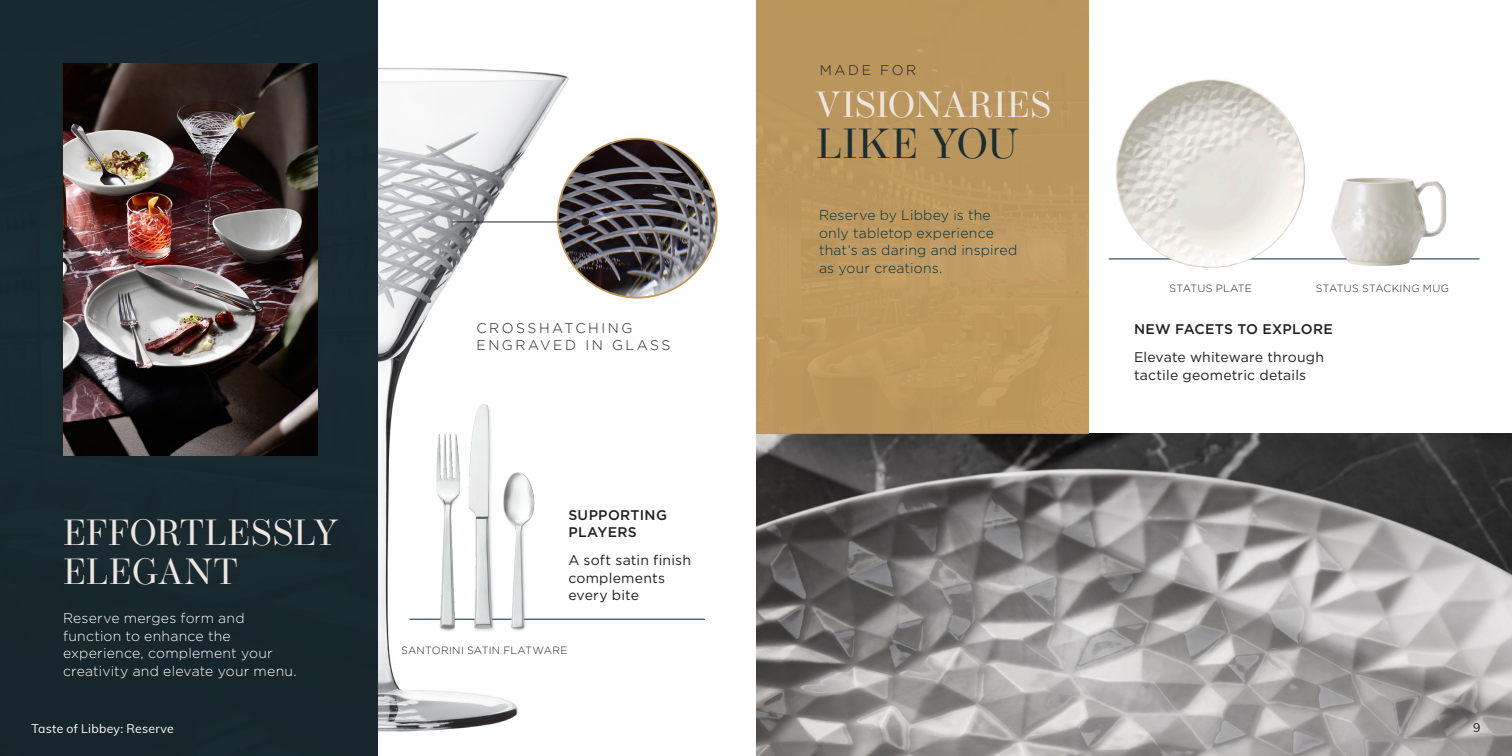
<style>
.page{position:relative;width:1512px;height:756px;background:#fff}
.page>*{position:absolute;margin:0;border:0;box-sizing:border-box;transform-origin:0 0}
.Libbey_heads{font:42px "Operetta 12";color:#1a2d34}
.Libbey_heads-2{font:36.4px "Operetta 12";color:#ede6e0}
._2021_Product_Data{font:300 14px/17.5px "Gotham HTF";letter-spacing:.015em;color:#fff}
._2021_Product_Data-2{font:300 14px/17.5px "Gotham HTF";letter-spacing:.015em;color:#002f3c}
._2021_Product_Data-3{font:14px/17.5px "Gotham HTF";letter-spacing:.015em;color:#231f20}
._2021_Product_Data-4{font:500 14px/17.5px "Gotham HTF";letter-spacing:.02em;color:#231f20}
.t1{font:300 14px "Gotham HTF";letter-spacing:.18em;color:#231f20}
.Libbey_body{font:12.25px "Muli";letter-spacing:.02em;color:#fff}
.Libbey_body-2{font:12.25px "Muli";color:#231f20}
._2021_Product_Data-5{font:300 10.5px "Gotham HTF";letter-spacing:.03em;color:#231f20}
</style>
<div class="page">
<div style="left:0;top:0;width:378px;height:756px;background:#1a2d34"></div>
<img style="left:756px;top:433px;width:756px;height:323px">
<img style="left:378px;top:68px;width:199px;height:664px">
<img style="left:63px;top:63px;width:255px;height:392px">
<hr style="left:410px;top:619px;width:295px;height:1px;background:#002f3c">
<img style="left:558px;top:139px;width:159px;height:159px;border-radius:79px">
<hr style="left:452px;top:222px;width:129px;height:1px;background:#231f20">
<div style="left:581px;top:218px;width:8px;height:8px;background:#231f20;border-radius:50%"></div>
<div style="left:756px;top:0;width:333px;height:433px;background:#bb965d"></div>
<hr style="left:1109px;top:259px;width:370px;height:1px;background:#002f3c">
<img style="left:431px;top:428px;width:33px;height:208px">
<img style="left:463px;top:399px;width:36px;height:235px">
<img style="left:501px;top:468px;width:36px;height:165px">
<img style="left:1114px;top:79px;width:194px;height:189px">
<img style="left:1330px;top:178px;width:117px;height:88px">
<p class="t1" style="left:820px;top:63px;width:98px">MADE FOR</p>
<p class="Libbey_heads-2" style="left:816px;top:83px;width:238px">VISIONARIES</p>
<p class="Libbey_heads" style="left:816px;top:119px;width:204px">LIKE YOU</p>
<p class="t1" style="left:476px;top:321px;width:157px">CROSSHATCHING</p>
<p class="t1" style="left:476px;top:337px;width:195px">ENGRAVED IN GLASS</p>
<p class="Libbey_heads-2" style="left:63px;top:511px;width:277px">EFFORTLESSLY</p>
<p class="Libbey_heads-2" style="left:63px;top:550px;width:177px">ELEGANT</p>
<p class="_2021_Product_Data" style="left:63px;top:609px;width:235px">Reserve merges form and function to enhance the experience, complement your creativity and elevate your menu.</p>
<p class="_2021_Product_Data-4" style="left:568px;top:506px;width:100px">SUPPORTING<br>PLAYERS</p>
<p class="_2021_Product_Data-3" style="left:568px;top:551px;width:124px">A soft satin finish complements every bite</p>
<p class="_2021_Product_Data-5" style="left:401px;top:645px;width:168px">SANTORINI SATIN FLATWARE</p>
<p class="_2021_Product_Data-2" style="left:819px;top:207px;width:200px">Reserve by Libbey is the only tabletop experience that’s as daring and inspired as your creations.</p>
<p class="_2021_Product_Data-5" style="left:1170px;top:282px;width:84px">STATUS PLATE</p>
<p class="_2021_Product_Data-5" style="left:1316px;top:282px;width:135px">STATUS STACKING MUG</p>
<p class="_2021_Product_Data-4" style="left:1134px;top:320px;width:200px">NEW FACETS TO EXPLORE</p>
<p class="_2021_Product_Data-3" style="left:1134px;top:348px;width:192px">Elevate whiteware through tactile geometric details</p>
<p class="Libbey_body" style="left:32px;top:720px;width:144px">Taste of Libbey: Reserve</p>
<p class="Libbey_body-2" style="left:1473px;top:718px;width:9px">9</p>
</div>
